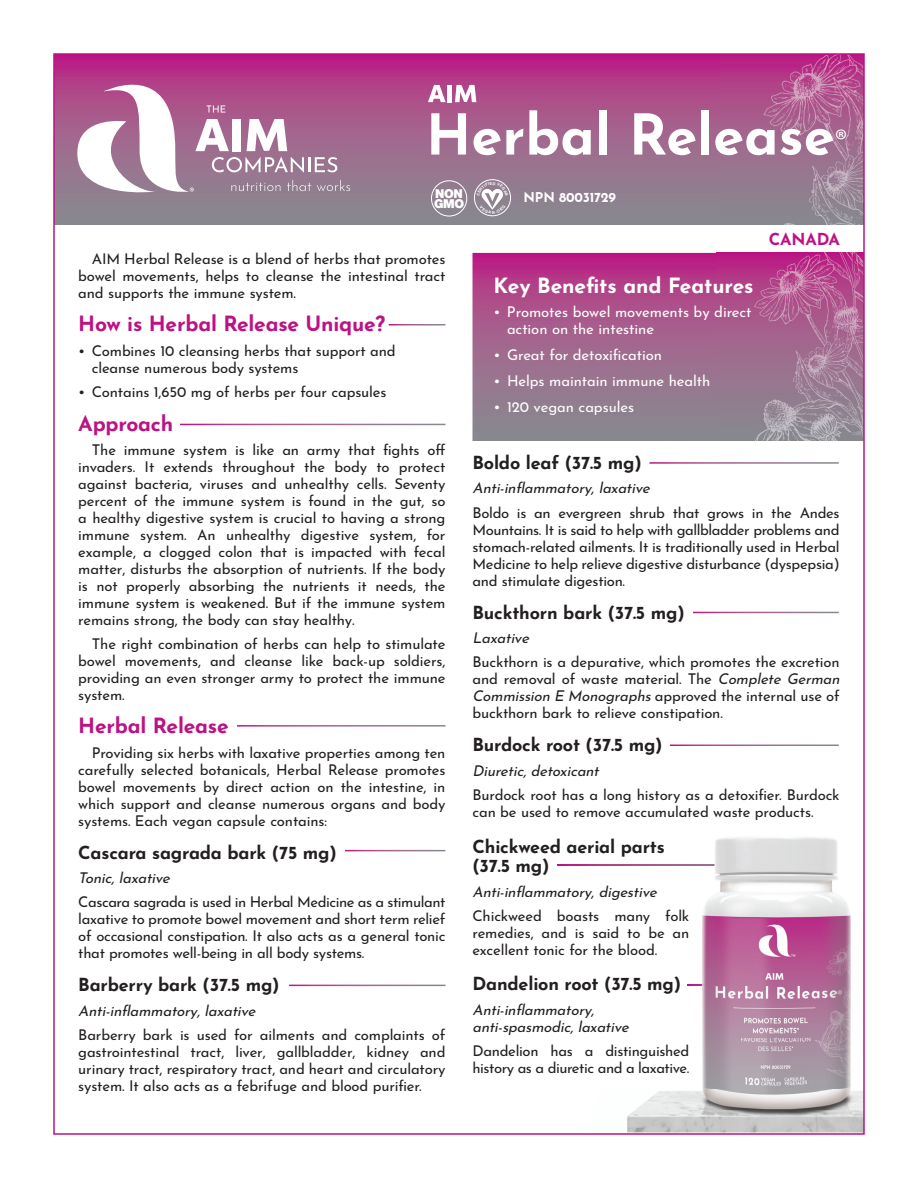
<style>
.page{position:relative;width:918px;height:1188px;background:#fff}
.page>*{position:absolute;margin:0;border:0;box-sizing:border-box;transform-origin:0 0}
.t1{font:700 56.1px "Josefin Sans";color:#fff}
.t2{font:700 21px "Josefin Sans";letter-spacing:-.01em;color:#bc1284}
.t3{font:700 21px "Josefin Sans";letter-spacing:-.005em;color:#fff}
.t4{font:700 18px/19.5px "Josefin Sans";letter-spacing:-.01em;color:#231f20}
.t5{font:700 16.5px "Josefin Sans";letter-spacing:-.01em;color:#bc1284}
.t6{font:14.85px/17px "Josefin Sans";letter-spacing:-.01em;color:#231f20;text-align:justify}
.t7{font:italic 14.85px/17px "Josefin Sans";color:#231f20}
.t8{font:14.85px/17px "Josefin Sans";letter-spacing:-.005em;color:#fff}
.t9{font:14.85px/17px "Josefin Sans";letter-spacing:-.03em;color:#231f20}
.t10{font:700 13.5px "Josefin Sans";letter-spacing:-.01em;color:#fff}
.t11{font:900 12.3px/10.8px "Helvetica Neue LT Std";letter-spacing:-.03em;color:#fff}
.s1{font-family:"Myriad Pro";font-weight:400;font-size:30px}
.s2{font-style:italic}
</style>
<div class="page">
<svg style="left:688px;top:984px;width:9px;height:2px"></svg>
<svg style="left:56px;top:56px;width:664px;height:169px;background:#a05f8b"></svg>
<img style="left:627px;top:1091px;width:235px;height:41px">
<svg style="left:472px;top:253px;width:244px;height:188px;background:#a1608c"></svg>
<svg style="left:77px;top:85px;width:273px;height:107px"></svg>
<img style="left:716px;top:252px;width:146px;height:1px">
<img style="left:716px;top:253px;width:146px;height:188px">
<img style="left:720px;top:56px;width:142px;height:169px">
<svg style="left:428px;top:85px;width:18px;height:17px"></svg>
<hr style="left:448px;top:85px;width:4px;height:17px;background:#fff">
<svg style="left:455px;top:85px;width:21px;height:17px"></svg>
<div style="left:431px;top:180px;width:36px;height:36px;border:1px solid #fff;border-radius:50%"></div>
<div style="left:474px;top:179px;width:37px;height:37px;border:1px solid #fff;border-radius:50%"></div>
<svg style="left:558px;top:864px;width:139px;height:2px"></svg>
<img style="left:697px;top:837px;width:159px;height:273px">
<img style="left:697px;top:984px;width:129px;height:2px">
<img style="left:697px;top:864px;width:129px;height:2px">
<svg style="left:477px;top:182px;width:31px;height:32px"></svg>
<h1 class="t1" style="left:426px;top:112px;width:423px">Herbal Release<span class="s1">®</span></h1>
<p class="t11" style="left:434px;top:189px;width:32px">NON<br>GMO</p>
<p class="t10" style="left:524px;top:192px;width:94px">NPN 80031729</p>
<p class="t5" style="left:769px;top:233px;width:73px">CANADA</p>
<p class="t6" style="left:78px;top:252px;width:369px;text-indent:14px">AIM Herbal Release is a blend of herbs that promotes bowel movements, helps to cleanse the intestinal tract and supports the immune system.</p>
<h2 class="t2" style="left:78px;top:316px;width:309px">How is Herbal Release Unique?</h2>
<p class="t6" style="left:92px;top:344px;width:305px;text-indent:-14px">• Combines 10 cleansing herbs that support and cleanse numerous body systems</p>
<p class="t6" style="left:78px;top:385px;width:310px">• Contains 1,650 mg of herbs per four capsules</p>
<h2 class="t2" style="left:78px;top:415px;width:96px">Approach</h2>
<p class="t6" style="left:78px;top:443px;width:369px;text-indent:14px">The immune system is like an army that fights off invaders. It extends throughout the body to protect against bacteria, viruses and unhealthy cells. Seventy percent of the immune system is found in the gut, so a healthy digestive system is crucial to having a strong immune system. An unhealthy digestive system, for example, a clogged colon that is impacted with fecal matter, disturbs the absorption of nutrients. If the body is not properly absorbing the nutrients it needs, the immune system is weakened. But if the immune system remains strong, the body can stay healthy.</p>
<p class="t6" style="left:78px;top:637px;width:369px;text-indent:14px">The right combination of herbs can help to stimulate bowel movements, and cleanse like back-up soldiers, providing an even stronger army to protect the immune system.</p>
<h2 class="t2" style="left:78px;top:718px;width:152px">Herbal Release</h2>
<p class="t6" style="left:78px;top:746px;width:369px;text-indent:14px">Providing six herbs with laxative properties among ten carefully selected botanicals, Herbal Release promotes bowel movements by direct action on the intestine, in which support and cleanse numerous organs and body systems. Each vegan capsule contains:</p>
<p class="t4" style="left:78px;top:844px;width:260px">Cascara sagrada bark (75 mg)</p>
<p class="t7" style="left:78px;top:871px;width:96px">Tonic, laxative</p>
<p class="t6" style="left:78px;top:895px;width:369px">Cascara sagrada is used in Herbal Medicine as a stimulant laxative to promote bowel movement and short term relief of occasional constipation. It also acts as a general tonic that promotes well-being in all body systems.</p>
<p class="t4" style="left:78px;top:977px;width:203px">Barberry bark (37.5 mg)</p>
<p class="t7" style="left:78px;top:1004px;width:181px">Anti-inflammatory, laxative</p>
<p class="t6" style="left:78px;top:1028px;width:369px">Barberry bark is used for ailments and complaints of gastrointestinal tract, liver, gallbladder, kidney and urinary tract, respiratory tract, and heart and circulatory system. It also acts as a febrifuge and blood purifier.</p>
<h2 class="t3" style="left:494px;top:277px;width:262px">Key Benefits and Features</h2>
<p class="t8" style="left:507px;top:305px;width:246px;text-indent:-14px">• Promotes bowel movements by direct action on the intestine</p>
<p class="t8" style="left:494px;top:348px;width:170px">• Great for detoxification</p>
<p class="t8" style="left:494px;top:374px;width:218px">• Helps maintain immune health</p>
<p class="t8" style="left:494px;top:400px;width:142px">• 120 vegan capsules</p>
<p class="t4" style="left:472px;top:455px;width:171px">Boldo leaf (37.5 mg)</p>
<p class="t7" style="left:472px;top:481px;width:181px">Anti-inflammatory, laxative</p>
<p class="t6" style="left:472px;top:506px;width:369px">Boldo is an evergreen shrub that grows in the Andes Mountains. It is said to help with gallbladder problems and stomach-related ailments. It is traditionally used in Herbal Medicine to help relieve digestive disturbance (dyspepsia) and stimulate digestion.</p>
<p class="t4" style="left:472px;top:604px;width:214px">Buckthorn bark (37.5 mg)</p>
<p class="t7" style="left:472px;top:631px;width:61px">Laxative</p>
<p class="t6" style="left:472px;top:655px;width:371px;text-align:left">Buckthorn is a depurative, which promotes the excretion and removal of waste material. The <span class="s2">Complete German Commission E Monographs</span> approved the internal use of buckthorn bark to relieve constipation.</p>
<p class="t4" style="left:472px;top:737px;width:192px">Burdock root (37.5 mg)</p>
<p class="t7" style="left:472px;top:764px;width:131px">Diuretic, detoxicant</p>
<p class="t6" style="left:472px;top:788px;width:369px">Burdock root has a long history as a detoxifier. Burdock can be used to remove accumulated waste products.</p>
<p class="t4" style="left:472px;top:838px;width:194px">Chickweed aerial parts (37.5 mg)</p>
<p class="t7" style="left:472px;top:884px;width:188px">Anti-inflammatory, digestive</p>
<p class="t6" style="left:472px;top:909px;width:218px">Chickweed boasts many folk remedies, and is said to be an excellent tonic for the blood.</p>
<p class="t4" style="left:472px;top:976px;width:210px">Dandelion root (37.5 mg)</p>
<p class="t7" style="left:472px;top:1003px;width:160px">Anti-inflammatory, anti-spasmodic, laxative</p>
<p class="t9" style="left:472px;top:1044px;width:218px">Dandelion has a distinguished history as a diuretic and a laxative.</p>
</div>
